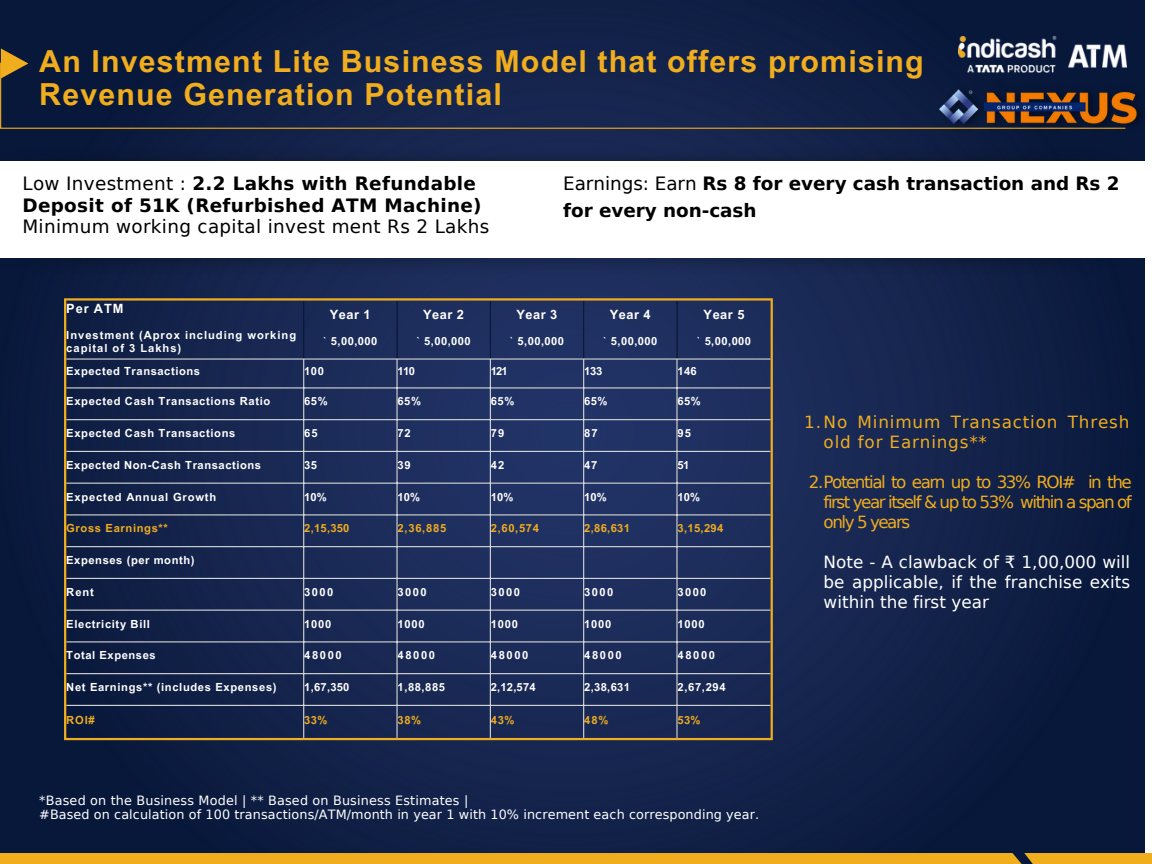
<style>
.page{position:relative;width:1152px;height:864px;background:#fff}
.page>*{position:absolute;margin:0;border:0;box-sizing:border-box;transform-origin:0 0}
.t1{font:700 30.45px/32.7px "Arial MT Pro";letter-spacing:.035em;color:#f0ad1e}
.t2{font:700 18.45px/27px "DejaVu Sans";color:#000}
.t3{font:700 18.45px/21.3px "DejaVu Sans";letter-spacing:.02em;color:#000}
.t4{font:18.45px "DejaVu Sans";letter-spacing:.02em;color:#000}
.t5{font:16.8px/20.2px "DejaVu Sans";letter-spacing:-.09em;color:#f0ad1e;text-align:justify}
.t6{font:16.8px/20.2px "DejaVu Sans";color:#fff;text-align:justify}
.t7{font:16.8px/20.2px "DejaVu Sans";letter-spacing:.05em;color:#f0ad1e}
.t8{font:12.75px "DejaVu Sans";letter-spacing:.01em;color:#fff}
.t9{font:700 12.75px "Arial MT Pro";letter-spacing:.035em;color:#fff}
.t10{font:700 11.25px "Arial MT Pro";letter-spacing:.055em;color:#fff}
.t11{font:700 11.25px "Arial MT Pro";letter-spacing:.055em;color:#f0ad1e}
.t12{font:700 11.25px/13px "Arial MT Pro";letter-spacing:.085em;color:#fff}
.s1{font-weight:400}
.s2{color:#fff}
</style>
<div class="page">
<img style="left:0;top:0;width:1144px;height:853px">
<img style="left:0;top:142px;width:1145px;height:136px">
<div style="left:0;top:161px;width:1152px;height:97px;background:#fff"></div>
<hr style="left:303px;top:301px;width:1px;height:57px;background:#09183b">
<hr style="left:396px;top:301px;width:2px;height:57px;background:#09183b">
<hr style="left:490px;top:301px;width:1px;height:57px;background:#09183b">
<hr style="left:583px;top:301px;width:1px;height:57px;background:#09183b">
<hr style="left:676px;top:301px;width:2px;height:57px;background:#09183b">
<hr style="left:303px;top:360px;width:1px;height:378px;background:#d8d9db">
<hr style="left:396px;top:360px;width:2px;height:378px;background:#d8d9db">
<hr style="left:490px;top:360px;width:1px;height:378px;background:#d8d9db">
<hr style="left:583px;top:360px;width:1px;height:378px;background:#d8d9db">
<hr style="left:676px;top:360px;width:2px;height:378px;background:#d8d9db">
<hr style="left:66px;top:358px;width:705px;height:2px;background:#d8d9db">
<hr style="left:66px;top:387px;width:705px;height:1px;background:#d8d9db">
<hr style="left:66px;top:419px;width:705px;height:1px;background:#d8d9db">
<hr style="left:66px;top:451px;width:705px;height:1px;background:#d8d9db">
<hr style="left:66px;top:483px;width:705px;height:1px;background:#d8d9db">
<hr style="left:66px;top:514px;width:705px;height:1px;background:#d8d9db">
<hr style="left:66px;top:546px;width:705px;height:1px;background:#d8d9db">
<hr style="left:66px;top:578px;width:705px;height:1px;background:#d8d9db">
<hr style="left:66px;top:610px;width:705px;height:1px;background:#d8d9db">
<hr style="left:66px;top:641px;width:705px;height:1px;background:#d8d9db">
<hr style="left:66px;top:673px;width:705px;height:1px;background:#d8d9db">
<hr style="left:66px;top:705px;width:705px;height:1px;background:#d8d9db">
<hr style="left:64px;top:301px;width:2px;height:437px;background:#f0ad1e">
<hr style="left:771px;top:301px;width:2px;height:437px;background:#f0ad1e">
<hr style="left:64px;top:298px;width:709px;height:3px;background:#f0ad1e">
<hr style="left:64px;top:738px;width:709px;height:2px;background:#f0ad1e">
<svg style="left:0;top:62px;width:1126px;height:67px;background:#142245"></svg>
<svg style="left:1px;top:48px;width:27px;height:31px"></svg>
<div style="left:0;top:853px;width:1152px;height:11px;background:#f0ad1e"></div>
<img style="left:959px;top:37px;width:168px;height:36px">
<img style="left:936px;top:81px;width:209px;height:53px">
<p class="t1" style="left:39px;top:49px;width:886px">An Investment Lite Business Model that offers promising<br>Revenue Generation Potential</p>
<p class="t3" style="left:22px;top:173px;width:461px"><span class="s1">Low Investment :</span> 2.2 Lakhs with Refundable<br>Deposit of 51K (Refurbished ATM Machine)</p>
<p class="t4" style="left:22px;top:216px;width:468px">Minimum working capital invest ment Rs 2 Lakhs</p>
<p class="t2" style="left:563px;top:170px;width:558px"><span class="s1">Earnings: Earn</span> Rs 8 for every cash transaction and Rs 2 for every non-cash <span class="s2">transaction</span></p>
<p class="t9" style="left:66px;top:303px;width:59px">Per ATM</p>
<p class="t12" style="left:66px;top:330px;width:231px">Investment (Aprox including working capital of 3 Lakhs)</p>
<p class="t9" style="left:330px;top:310px;width:42px">Year 1</p>
<p class="t10" style="left:323px;top:337px;width:56px"><span class="s1">`</span> 5,00,000</p>
<p class="t9" style="left:423px;top:310px;width:42px">Year 2</p>
<p class="t10" style="left:417px;top:337px;width:56px"><span class="s1">`</span> 5,00,000</p>
<p class="t9" style="left:517px;top:310px;width:42px">Year 3</p>
<p class="t10" style="left:510px;top:337px;width:56px"><span class="s1">`</span> 5,00,000</p>
<p class="t9" style="left:610px;top:310px;width:42px">Year 4</p>
<p class="t10" style="left:603px;top:337px;width:56px"><span class="s1">`</span> 5,00,000</p>
<p class="t9" style="left:704px;top:310px;width:42px">Year 5</p>
<p class="t10" style="left:697px;top:337px;width:56px"><span class="s1">`</span> 5,00,000</p>
<p class="t10" style="left:66px;top:367px;width:135px">Expected Transactions</p>
<p class="t10" style="left:304px;top:367px;width:21px">100</p>
<p class="t10" style="left:398px;top:367px;width:19px">110</p>
<p class="t10" style="left:491px;top:367px;width:18px">121</p>
<p class="t10" style="left:584px;top:367px;width:20px">133</p>
<p class="t10" style="left:678px;top:367px;width:21px">146</p>
<p class="t10" style="left:66px;top:397px;width:206px">Expected Cash Transactions Ratio</p>
<p class="t10" style="left:304px;top:397px;width:25px">65%</p>
<p class="t10" style="left:398px;top:397px;width:25px">65%</p>
<p class="t10" style="left:491px;top:397px;width:25px">65%</p>
<p class="t10" style="left:584px;top:397px;width:25px">65%</p>
<p class="t10" style="left:678px;top:397px;width:25px">65%</p>
<p class="t10" style="left:66px;top:429px;width:171px">Expected Cash Transactions</p>
<p class="t10" style="left:304px;top:429px;width:15px">65</p>
<p class="t10" style="left:398px;top:429px;width:15px">72</p>
<p class="t10" style="left:491px;top:429px;width:15px">79</p>
<p class="t10" style="left:584px;top:429px;width:15px">87</p>
<p class="t10" style="left:678px;top:429px;width:15px">95</p>
<p class="t10" style="left:66px;top:461px;width:196px">Expected Non-Cash Transactions</p>
<p class="t10" style="left:304px;top:461px;width:14px">35</p>
<p class="t10" style="left:398px;top:461px;width:15px">39</p>
<p class="t10" style="left:491px;top:461px;width:15px">42</p>
<p class="t10" style="left:584px;top:461px;width:15px">47</p>
<p class="t10" style="left:678px;top:461px;width:13px">51</p>
<p class="t10" style="left:66px;top:492px;width:151px">Expected Annual Growth</p>
<p class="t10" style="left:304px;top:492px;width:24px">10%</p>
<p class="t10" style="left:398px;top:492px;width:24px">10%</p>
<p class="t10" style="left:491px;top:492px;width:24px">10%</p>
<p class="t10" style="left:584px;top:492px;width:24px">10%</p>
<p class="t10" style="left:678px;top:492px;width:24px">10%</p>
<p class="t11" style="left:66px;top:524px;width:103px">Gross Earnings**</p>
<p class="t11" style="left:304px;top:524px;width:47px">2,15,350</p>
<p class="t11" style="left:398px;top:524px;width:50px">2,36,885</p>
<p class="t11" style="left:491px;top:524px;width:50px">2,60,574</p>
<p class="t11" style="left:584px;top:524px;width:47px">2,86,631</p>
<p class="t11" style="left:678px;top:524px;width:47px">3,15,294</p>
<p class="t10" style="left:66px;top:556px;width:130px">Expenses (per month)</p>
<p class="t10" style="left:66px;top:588px;width:29px">Rent</p>
<p class="t10" style="left:304px;top:588px;width:30px">3000</p>
<p class="t10" style="left:398px;top:588px;width:30px">3000</p>
<p class="t10" style="left:491px;top:588px;width:30px">3000</p>
<p class="t10" style="left:584px;top:588px;width:30px">3000</p>
<p class="t10" style="left:678px;top:588px;width:30px">3000</p>
<p class="t10" style="left:66px;top:619px;width:85px">Electricity Bill</p>
<p class="t10" style="left:304px;top:619px;width:29px">1000</p>
<p class="t10" style="left:398px;top:619px;width:29px">1000</p>
<p class="t10" style="left:491px;top:619px;width:29px">1000</p>
<p class="t10" style="left:584px;top:619px;width:29px">1000</p>
<p class="t10" style="left:678px;top:619px;width:29px">1000</p>
<p class="t10" style="left:66px;top:651px;width:91px">Total Expenses</p>
<p class="t10" style="left:304px;top:651px;width:39px">48000</p>
<p class="t10" style="left:398px;top:651px;width:39px">48000</p>
<p class="t10" style="left:491px;top:651px;width:39px">48000</p>
<p class="t10" style="left:584px;top:651px;width:39px">48000</p>
<p class="t10" style="left:678px;top:651px;width:39px">48000</p>
<p class="t10" style="left:66px;top:683px;width:212px">Net Earnings** (includes Expenses)</p>
<p class="t10" style="left:304px;top:683px;width:47px">1,67,350</p>
<p class="t10" style="left:398px;top:683px;width:49px">1,88,885</p>
<p class="t10" style="left:491px;top:683px;width:46px">2,12,574</p>
<p class="t10" style="left:584px;top:683px;width:47px">2,38,631</p>
<p class="t10" style="left:678px;top:683px;width:50px">2,67,294</p>
<p class="t11" style="left:66px;top:716px;width:30px">ROI#</p>
<p class="t11" style="left:304px;top:716px;width:25px">33%</p>
<p class="t11" style="left:398px;top:716px;width:25px">38%</p>
<p class="t11" style="left:491px;top:716px;width:25px">43%</p>
<p class="t11" style="left:584px;top:716px;width:26px">48%</p>
<p class="t11" style="left:678px;top:716px;width:25px">53%</p>
<p class="t8" style="left:39px;top:793px;width:431px">*Based on the Business Model | ** Based on Business Estimates |</p>
<p class="t8" style="left:39px;top:807px;width:721px">#Based on calculation of 100 transactions/ATM/month in year 1 with 10% increment each corresponding year.</p>
<p class="t7" style="left:824px;top:412px;width:307px;text-indent:-19px">1.No Minimum Transaction Thresh old for Earnings**</p>
<p class="t5" style="left:824px;top:472px;width:310px;text-indent:-15px">2.Potential to earn up to 33% ROI# in the first year itself &amp; up to 53% within a span of only 5 years</p>
<p class="t6" style="left:824px;top:552px;width:308px">Note - A clawback of ₹ 1,00,000 will be applicable, if the franchise exits within the first year</p>
</div>
